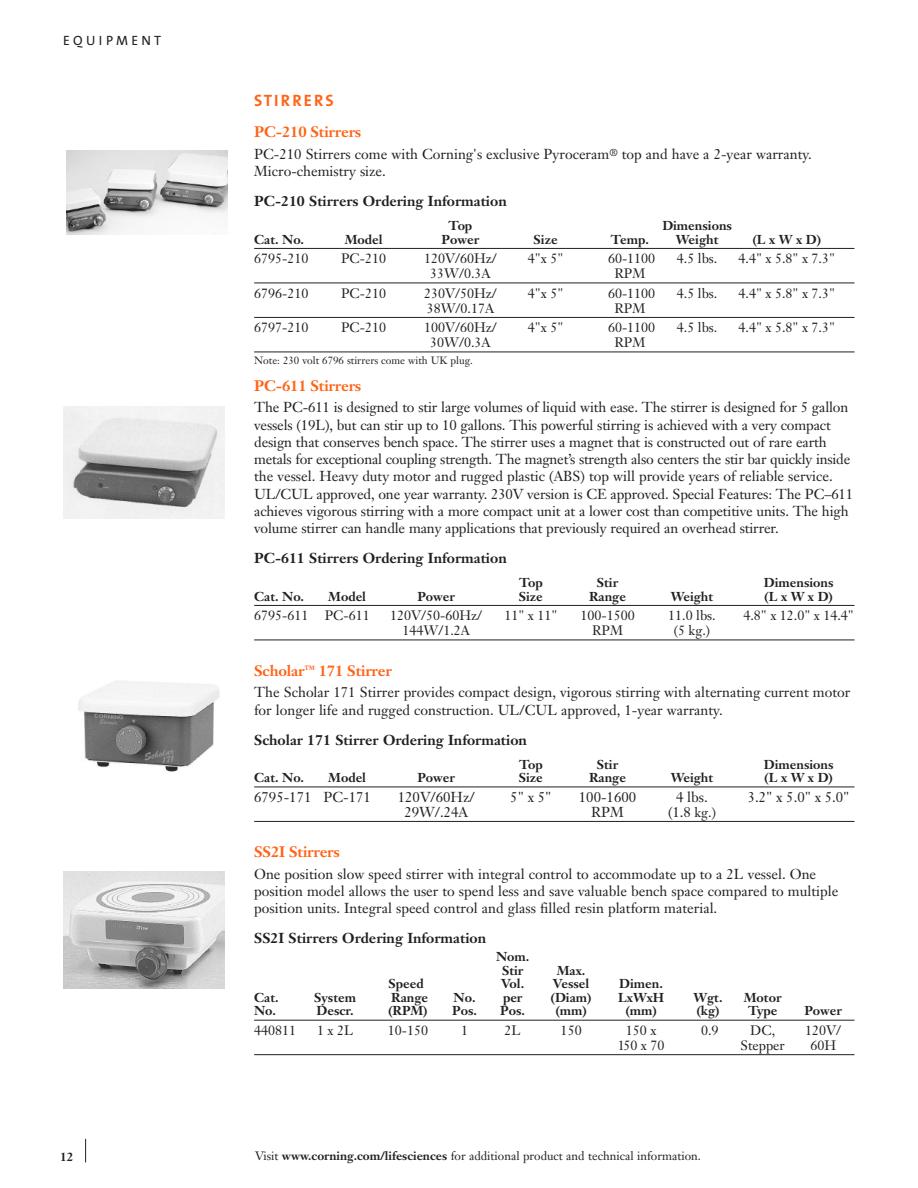
<style>
.page{position:relative;width:918px;height:1188px;background:#fff}
.page>*{position:absolute;margin:0;border:0;box-sizing:border-box;transform-origin:0 0}
.t1{font:700 16.5px "The Sans";letter-spacing:.12em;color:#ff6316}
.t2{font:700 15px "Janson Text";letter-spacing:-.01em;color:#ff6316}
.t3{font:14.25px/17.2px "Janson Text";color:#231f20}
.t4{font:700 14.25px "Janson Text";color:#231f20}
.t5{font:13.5px "Janson Text";color:#231f20}
.t6{font:13.5px "The Sans";letter-spacing:.245em;color:#231f20}
.t7{font:700 12.75px/13.5px "Janson Text";color:#231f20;text-align:center}
.t8{font:12px "Janson Text";color:#231f20}
.t9{font:700 12px "Janson Text";color:#231f20}
.t10{font:10.5px "Janson Text";color:#231f20}
.s1{font-size:13.5px}
.s2{font-weight:700}
</style>
<div class="page">
<svg style="left:85px;top:1139px;width:1px;height:23px"></svg>
<hr style="left:254px;top:248px;width:601px;height:1px;background:#231f20">
<hr style="left:254px;top:283px;width:601px;height:1px;background:#231f20">
<hr style="left:254px;top:317px;width:601px;height:1px;background:#231f20">
<hr style="left:254px;top:352px;width:601px;height:1px;background:#231f20">
<hr style="left:254px;top:605px;width:601px;height:1px;background:#231f20">
<hr style="left:254px;top:640px;width:601px;height:1px;background:#231f20">
<hr style="left:254px;top:787px;width:601px;height:1px;background:#231f20">
<hr style="left:254px;top:821px;width:601px;height:1px;background:#231f20">
<hr style="left:254px;top:1020px;width:601px;height:1px;background:#231f20">
<hr style="left:254px;top:1054px;width:601px;height:1px;background:#231f20">
<img style="left:78px;top:681px;width:142px;height:91px">
<img style="left:63px;top:407px;width:162px;height:112px">
<svg style="left:66px;top:150px;width:162px;height:85px"></svg>
<img style="left:66px;top:151px;width:162px;height:83px">
<img style="left:63px;top:872px;width:162px;height:117px">
<p class="t6" style="left:63px;top:35px;width:100px">EQUIPMENT</p>
<p class="t1" style="left:254px;top:94px;width:81px">STIRRERS</p>
<p class="t2" style="left:254px;top:126px;width:109px">PC-210 Stirrers</p>
<p class="t3" style="left:254px;top:147px;width:559px">PC-210 Stirrers come with Corning's exclusive Pyroceram<sup>®</sup> top and have a 2-year warranty.<br>Micro-chemistry size.</p>
<p class="t4" style="left:254px;top:196px;width:254px">PC-210 Stirrers Ordering Information</p>
<p class="t7" style="left:449px;top:220px;width:25px">Top</p>
<p class="t7" style="left:662px;top:220px;width:71px">Dimensions</p>
<p class="t7" style="left:254px;top:234px;width:52px">Cat. No.</p>
<p class="t7" style="left:345px;top:234px;width:39px">Model</p>
<p class="t7" style="left:442px;top:234px;width:39px">Power</p>
<p class="t7" style="left:534px;top:234px;width:26px">Size</p>
<p class="t7" style="left:611px;top:234px;width:39px">Temp.</p>
<p class="t7" style="left:676px;top:234px;width:44px">Weight</p>
<p class="t7" style="left:753px;top:234px;width:70px">(LxWxD)</p>
<p class="t5" style="left:254px;top:253px;width:56px">6795-210</p>
<p class="t5" style="left:341px;top:253px;width:47px">PC-210</p>
<p class="t5" style="left:424px;top:253px;width:74px">120V/60Hz/</p>
<p class="t5" style="left:528px;top:253px;width:37px">4"x 5"</p>
<p class="t5" style="left:608px;top:253px;width:49px">60-1100</p>
<p class="t5" style="left:677px;top:253px;width:42px">4.5 lbs.</p>
<p class="t5" style="left:739px;top:253px;width:98px">4.4" x 5.8" x 7.3"</p>
<p class="t5" style="left:430px;top:268px;width:62px">33W/0.3A</p>
<p class="t5" style="left:614px;top:268px;width:33px">RPM</p>
<p class="t5" style="left:254px;top:288px;width:56px">6796-210</p>
<p class="t5" style="left:341px;top:288px;width:47px">PC-210</p>
<p class="t5" style="left:424px;top:288px;width:74px">230V/50Hz/</p>
<p class="t5" style="left:528px;top:288px;width:37px">4"x 5"</p>
<p class="t5" style="left:608px;top:288px;width:49px">60-1100</p>
<p class="t5" style="left:677px;top:288px;width:42px">4.5 lbs.</p>
<p class="t5" style="left:739px;top:288px;width:98px">4.4" x 5.8" x 7.3"</p>
<p class="t5" style="left:427px;top:303px;width:69px">38W/0.17A</p>
<p class="t5" style="left:614px;top:303px;width:33px">RPM</p>
<p class="t5" style="left:254px;top:322px;width:56px">6797-210</p>
<p class="t5" style="left:341px;top:322px;width:47px">PC-210</p>
<p class="t5" style="left:424px;top:322px;width:74px">100V/60Hz/</p>
<p class="t5" style="left:528px;top:322px;width:37px">4"x 5"</p>
<p class="t5" style="left:608px;top:322px;width:49px">60-1100</p>
<p class="t5" style="left:677px;top:322px;width:42px">4.5 lbs.</p>
<p class="t5" style="left:739px;top:322px;width:98px">4.4" x 5.8" x 7.3"</p>
<p class="t5" style="left:430px;top:337px;width:62px">30W/0.3A</p>
<p class="t5" style="left:614px;top:337px;width:33px">RPM</p>
<p class="t10" style="left:254px;top:356px;width:220px">Note: 230 volt 6796 stirrers come with UK plug.</p>
<p class="t2" style="left:254px;top:380px;width:109px">PC-611 Stirrers</p>
<p class="t3" style="left:254px;top:400px;width:601px">The PC-611 is designed to stir large volumes of liquid with ease. The stirrer is designed for 5 gallon vessels (19L), but can stir up to 10 gallons. This powerful stirring is achieved with a very compact design that conserves bench space. The stirrer uses a magnet that is constructed out of rare earth metals for exceptional coupling strength. The magnet’s strength also centers the stir bar quickly inside the vessel. Heavy duty motor and rugged plastic (ABS) top will provide years of reliable service.<br>UL/CUL approved, one year warranty. 230V version is CE approved. Special Features: The PC–611 achieves vigorous stirring with a more compact unit at a lower cost than competitive units. The high volume stirrer can handle many applications that previously required an overhead stirrer.</p>
<p class="t4" style="left:254px;top:553px;width:254px">PC-611 Stirrers Ordering Information</p>
<p class="t7" style="left:519px;top:577px;width:25px">Top</p>
<p class="t7" style="left:597px;top:577px;width:23px">Stir</p>
<p class="t7" style="left:764px;top:577px;width:71px">Dimensions</p>
<p class="t7" style="left:254px;top:591px;width:52px">Cat. No.</p>
<p class="t7" style="left:328px;top:591px;width:39px">Model</p>
<p class="t7" style="left:417px;top:591px;width:39px">Power</p>
<p class="t7" style="left:519px;top:591px;width:26px">Size</p>
<p class="t7" style="left:589px;top:591px;width:38px">Range</p>
<p class="t7" style="left:671px;top:591px;width:44px">Weight</p>
<p class="t7" style="left:764px;top:591px;width:70px">(LxWxD)</p>
<p class="t5" style="left:254px;top:610px;width:117px">6795-611 PC-611</p>
<p class="t5" style="left:390px;top:610px;width:94px">120V/50-60Hz/</p>
<p class="t5" style="left:504px;top:610px;width:54px">11" x 11"</p>
<p class="t5" style="left:580px;top:610px;width:56px">100-1500</p>
<p class="t5" style="left:668px;top:610px;width:49px">11.0 lbs.</p>
<p class="t5" style="left:743px;top:610px;width:112px">4.8" x 12.0" x 14.4"</p>
<p class="t5" style="left:403px;top:625px;width:69px">144W/1.2A</p>
<p class="t5" style="left:592px;top:625px;width:33px">RPM</p>
<p class="t5" style="left:674px;top:625px;width:38px">(5 kg.)</p>
<p class="t2" style="left:254px;top:665px;width:139px">Scholar<sup>™</sup> 171 Stirrer</p>
<p class="t3" style="left:254px;top:685px;width:598px">The Scholar 171 Stirrer provides compact design, vigorous stirring with alternating current motor for longer life and rugged construction. UL/CUL approved, 1-year warranty.</p>
<p class="t4" style="left:254px;top:734px;width:274px">Scholar 171 Stirrer Ordering Information</p>
<p class="t7" style="left:519px;top:759px;width:25px">Top</p>
<p class="t7" style="left:597px;top:759px;width:23px">Stir</p>
<p class="t7" style="left:764px;top:759px;width:71px">Dimensions</p>
<p class="t7" style="left:254px;top:772px;width:52px">Cat. No.</p>
<p class="t7" style="left:328px;top:772px;width:39px">Model</p>
<p class="t7" style="left:417px;top:772px;width:39px">Power</p>
<p class="t7" style="left:519px;top:772px;width:26px">Size</p>
<p class="t7" style="left:589px;top:772px;width:38px">Range</p>
<p class="t7" style="left:671px;top:772px;width:44px">Weight</p>
<p class="t7" style="left:764px;top:772px;width:70px">(LxWxD)</p>
<p class="t3" style="left:254px;top:790px;width:118px">6795-171 PC-171</p>
<p class="t3" style="left:398px;top:790px;width:78px">120V/60Hz/</p>
<p class="t3" style="left:510px;top:790px;width:43px">5" x 5"</p>
<p class="t3" style="left:579px;top:790px;width:59px">100-1600</p>
<p class="t3" style="left:676px;top:790px;width:33px">4 lbs.</p>
<p class="t3" style="left:748px;top:790px;width:103px">3.2" x 5.0" x 5.0"</p>
<p class="t3" style="left:404px;top:805px;width:65px">29W/.24A</p>
<p class="t3" style="left:591px;top:805px;width:34px">RPM</p>
<p class="t3" style="left:668px;top:805px;width:49px">(1.8 <span class="s1">kg.)</span></p>
<p class="t2" style="left:254px;top:846px;width:87px">SS2I Stirrers</p>
<p class="t3" style="left:254px;top:867px;width:586px">One position slow speed stirrer with integral control to accommodate up to a 2L vessel. One position model allows the user to spend less and save valuable bench space compared to multiple position units. Integral speed control and glass filled resin platform material.</p>
<p class="t4" style="left:254px;top:933px;width:234px">SS2I Stirrers Ordering Information</p>
<p class="t7" style="left:496px;top:952px;width:35px">Nom.<br>Stir</p>
<p class="t7" style="left:557px;top:965px;width:30px">Max.</p>
<p class="t7" style="left:389px;top:979px;width:37px">Speed</p>
<p class="t7" style="left:501px;top:979px;width:25px">Vol.</p>
<p class="t7" style="left:553px;top:979px;width:38px">Vessel</p>
<p class="t7" style="left:619px;top:979px;width:45px">Dimen.</p>
<p class="t7" style="left:254px;top:992px;width:26px">Cat.</p>
<p class="t7" style="left:314px;top:992px;width:43px">System</p>
<p class="t7" style="left:391px;top:992px;width:38px">Range</p>
<p class="t7" style="left:454px;top:992px;width:70px">No. per</p>
<p class="t7" style="left:551px;top:992px;width:43px">(Diam)</p>
<p class="t7" style="left:618px;top:992px;width:48px">LxWxH</p>
<p class="t7" style="left:694px;top:992px;width:31px">Wgt.</p>
<p class="t7" style="left:744px;top:992px;width:39px">Motor</p>
<p class="t7" style="left:254px;top:1006px;width:23px">No.</p>
<p class="t7" style="left:317px;top:1006px;width:39px">Descr.</p>
<p class="t7" style="left:388px;top:1006px;width:41px">(RPM)</p>
<p class="t7" style="left:452px;top:1006px;width:26px">Pos.</p>
<p class="t7" style="left:500px;top:1006px;width:26px">Pos.</p>
<p class="t7" style="left:555px;top:1006px;width:33px">(mm)</p>
<p class="t7" style="left:625px;top:1006px;width:33px">(mm)</p>
<p class="t7" style="left:696px;top:1006px;width:82px">(kg) Type</p>
<p class="t7" style="left:804px;top:1006px;width:39px">Power</p>
<p class="t5" style="left:254px;top:1025px;width:44px">440811</p>
<p class="t5" style="left:317px;top:1025px;width:38px">1x2L</p>
<p class="t5" style="left:388px;top:1025px;width:42px">10-150</p>
<p class="t5" style="left:461px;top:1025px;width:9px">1</p>
<p class="t5" style="left:505px;top:1025px;width:18px">2L</p>
<p class="t5" style="left:561px;top:1025px;width:23px">150</p>
<p class="t5" style="left:626px;top:1025px;width:32px">150 x</p>
<p class="t5" style="left:701px;top:1025px;width:19px">0.9</p>
<p class="t5" style="left:750px;top:1025px;width:26px">DC,</p>
<p class="t5" style="left:805px;top:1025px;width:38px">120V/</p>
<p class="t5" style="left:618px;top:1040px;width:48px">150 x 70</p>
<p class="t5" style="left:741px;top:1040px;width:46px">Stepper</p>
<p class="t5" style="left:810px;top:1040px;width:27px">60H</p>
<p class="t9" style="left:60px;top:1152px;width:15px">12</p>
<p class="t8" style="left:255px;top:1151px;width:447px">Visit <span class="s2">www.corning.com/lifesciences</span> for additional product and technical information.</p>
</div>
